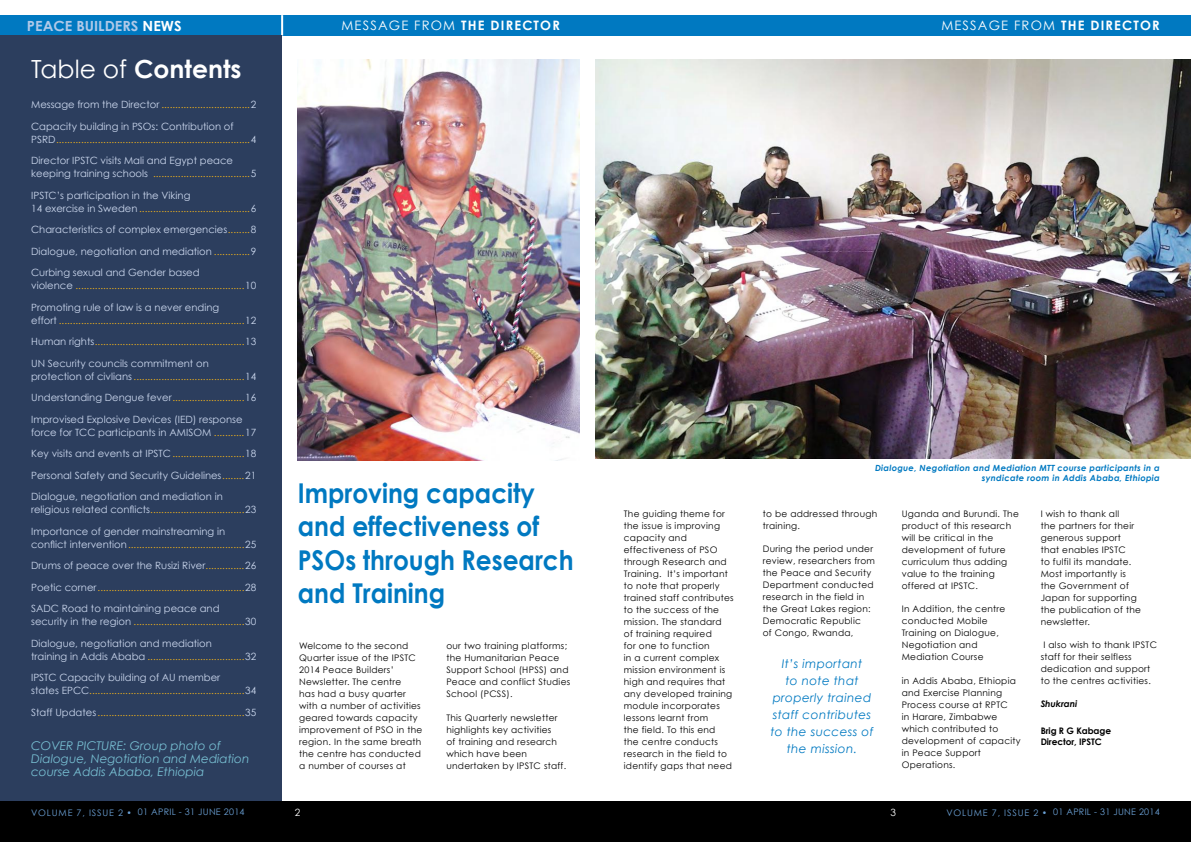
<style>
.page{position:relative;width:1191px;height:842px;background:#fff}
.page>*{position:absolute;margin:0;border:0;box-sizing:border-box;transform-origin:0 0}
.t1{font:700 27.3px/33.2px "Century Gothic";color:#0079c1;scale:.91 1}
.t2{font:700 25px "Century Gothic";color:#fff}
.t3{font:700 14px "Century Gothic";color:#b1c9e8;scale:1.04 1}
.t4{font:700 13px "Century Gothic";letter-spacing:.09em;color:#fff}
.t5{font:13px "Century Gothic";letter-spacing:.09em;color:#fff}
.t6{font:italic 12px/13px "Century Gothic";color:#78c0d3}
.t7{font:italic 12px/17px "Century Gothic";letter-spacing:.03em;color:#0079c1;text-align:center}
.t8{font:10px/21.5px "Century Gothic";color:#ccd8ee}
.t9{font:10px/21.5px "Century Gothic";color:#f2b31b}
.t10{font:10px "Century Gothic";color:#fff}
.t11{font:9px/12px "Century Gothic";letter-spacing:.03em;color:#000}
.t12{font:9px "Century Gothic";letter-spacing:.03em;color:#6ba1d6}
.t13{font:700 9px/11px "Century Gothic";letter-spacing:-.01em;color:#000}
.t14{font:italic 700 9px "Century Gothic";letter-spacing:-.01em;color:#000}
.t15{font:italic 700 8.5px/10.2px "Century Gothic";letter-spacing:.03em;color:#0079c1;text-align:right}
.s1{color:#fff}
.s2{font-weight:400}
.s3{color:#f2b31b}
.s4{color:#ccd8ee}
</style>
<div class="page">
<div style="left:0;top:801px;width:595px;height:41px;background:#000"></div>
<div style="left:595px;top:801px;width:596px;height:41px;background:#000"></div>
<div style="left:0;top:15px;width:595px;height:20px;background:#0079c1"></div>
<div style="left:595px;top:15px;width:596px;height:20px;background:#0079c1"></div>
<img style="left:595px;top:60px;width:596px;height:399px">
<img style="left:298px;top:60px;width:281px;height:401px">
<hr style="left:281px;top:15px;width:2px;height:20px;background:#fff">
<div style="left:0;top:35px;width:281px;height:766px;background:#2c3e5e"></div>
<h3 class="t3" style="left:27px;top:17px;width:150px">PEACE BUILDERS <span class="s1">N EWS</span></h3>
<h2 class="t2" style="left:31px;top:53px;width:212px"><span class="s2">Table of</span> Contents</h2>
<p class="t8" style="left:31px;top:94px;width:226px">Message from the Director <span class="s3">................................</span>2<br>Capacity building in PSOs: Contribution of</p>
<p class="t9" style="left:31px;top:128px;width:227px"><span class="s4">PSRD</span> ......................................................................<span class="s4">4<br>Director IPSTC visits Mali and Egypt peace</span></p>
<p class="t8" style="left:31px;top:163px;width:227px">keeping training schools <span class="s3">...................................</span>5<br>IPSTC’s participation in the Viking</p>
<p class="t8" style="left:31px;top:197px;width:227px;text-align:justify">14 exercise in Sweden <span class="s3">........................................</span>6<br>Characteristics of complex emergencies<span class="s3">........</span>8<br>Dialogue, negotiation and mediation <span class="s3">.............</span>9<br>Curbing sexual and Gender based</p>
<p class="t9" style="left:31px;top:275px;width:227px"><span class="s4">violence</span> .............................................................<span class="s4">10<br>Promoting rule of law is a never ending</span></p>
<p class="t9" style="left:31px;top:309px;width:226px;text-align:justify"><span class="s4">effort</span> ...................................................................<span class="s4">12<br>Human rights</span>......................................................<span class="s4">13<br>UN Security councils commitment on</span></p>
<p class="t8" style="left:31px;top:365px;width:227px;text-align:justify">protection of civlians <span class="s3">........................................</span>14<br>Understanding Dengue fever<span class="s3">..........................</span>16<br>Improvised Explosive Devices (IED) response</p>
<p class="t8" style="left:31px;top:421px;width:227px;text-align:justify">force for TCC participants in AMISOM <span class="s3">...........</span>17<br>Key visits and events at IPSTC <span class="s3">..........................</span>18<br>Personal Safety and Security Guidelines<span class="s3">........</span>21<br>Dialogue, negotiation and mediation in</p>
<p class="t8" style="left:31px;top:499px;width:226px">religious related conflicts<span class="s3">..................................</span>23<br>Importance of gender mainstreaming in</p>
<p class="t9" style="left:31px;top:533px;width:227px;text-align:justify"><span class="s4">conflict intervention</span>..........................................<span class="s4">25<br>Drums of peace over the Rusizi River</span>..............<span class="s4">26<br>Poetic corner</span>.....................................................<span class="s4">28<br>SADC Road to maintaining peace and</span></p>
<p class="t8" style="left:31px;top:611px;width:226px">security in the region <span class="s3">........................................</span>30<br>Dialogue, negotiation and mediation</p>
<p class="t8" style="left:31px;top:645px;width:226px">training in Addis Ababa <span class="s3">...................................</span>32<br>IPSTC Capacity building of AU member</p>
<p class="t9" style="left:31px;top:680px;width:226px"><span class="s4">states EPCC</span>........................................................<span class="s4">34<br>Staff Updates</span>.....................................................<span class="s4">35</span></p>
<h3 class="t6" style="left:31px;top:739px;width:220px">COVER PICTURE: Group photo of<br>Dialogue, Negotiation and Mediation course Addis Ababa, Ethiopia</h3>
<h3 class="t5" style="left:341px;top:18px;width:83px">MESSAGE FRO</h3>
<h3 class="t4" style="left:443px;top:17px;width:118px"><span class="s2">M</span> TH E DIRECTOR</h3>
<h3 class="t5" style="left:941px;top:18px;width:83px">MESSAGE FRO</h3>
<h3 class="t4" style="left:1043px;top:17px;width:118px"><span class="s2">M</span> TH E DIRECTOR</h3>
<h1 class="t1" style="left:298px;top:476px;width:305px">Improving capacity and effectiveness of<br>PSOs through Research and Training</h1>
<p class="t11" style="left:299px;top:640px;width:125px">Welcome to the second<br>Quarter issue of the IPSTC<br>2014 Peace Builders’<br>Newsletter. The centre<br>has had a busy quarter with a number of activities geared towards capacity improvement of PSO in the region. In the same breath the centre has conducted a number of courses at</p>
<p class="t11" style="left:446px;top:640px;width:125px">our two training platforms; the Humanitarian Peace<br>Support School (HPSS) and<br>Peace and conflict Studies<br>School (PCSS).</p>
<p class="t11" style="left:446px;top:711px;width:121px">This Quarterly newsletter highlights key activities<br>of training and research which have been undertaken by IPSTC staff.</p>
<p class="t15" style="left:875px;top:462px;width:286px">Dialogue, Negotiation and Mediation MTT course participants in a syndicate room in Addis Ababa, Ethiopia</p>
<p class="t11" style="left:624px;top:508px;width:111px">The guiding theme for the issue is improving capacity and effectiveness of PSO through Research and<br>Training. It’s important to note that properly trained staff contributes to the success of the mission. The standard<br>of training required<br>for one to function<br>in a current complex mission environment is high and requires that any developed training module incorporates lessons learnt from<br>the field. To this end<br>the centre conducts research in the field to identify gaps that need</p>
<p class="t11" style="left:763px;top:508px;width:116px">to be addressed through training.</p>
<p class="t11" style="left:763px;top:543px;width:114px">During the period under review, researchers from the Peace and Security<br>Department conducted research in the field in the Great Lakes region:<br>Democratic Republic<br>of Congo, Rwanda,</p>
<h3 class="t7" style="left:770px;top:655px;width:105px">It’s important<br>to note that properly trained staff contributes to the success of the mission.</h3>
<p class="t11" style="left:901px;top:508px;width:119px">Uganda and Burundi. The product of this research will be critical in the development of future curriculum thus adding value to the training offered at IPSTC.</p>
<p class="t11" style="left:901px;top:603px;width:105px">In Addition, the centre conducted Mobile<br>Training on Dialogue,<br>Negotiation and<br>Mediation Course</p>
<p class="t11" style="left:901px;top:674px;width:120px">in Addis Ababa, Ethiopia and Exercise Planning<br>Process course at RPTC<br>in Harare, Zimbabwe which contributed to development of capacity in Peace Support<br>Operations.</p>
<p class="t11" style="left:1040px;top:507px;width:102px">I wish to thank all<br>the partners for their generous support that enables IPSTC<br>to fulfil its mandate.<br>Most importantly is the Government of<br>Japan for supporting the publication of the newsletter.</p>
<p class="t11" style="left:1040px;top:639px;width:118px;text-indent:3px">I also wish to thank IPSTC staff for their selfless dedication and support to the centres activities.</p>
<p class="t14" style="left:1040px;top:697px;width:38px">Shukrani</p>
<p class="t13" style="left:1040px;top:725px;width:72px">Brig R G Kabage<br>Director, IPSTC</p>
<p class="t12" style="left:31px;top:807px;width:215px">Volume 7, Issue 2 • 01 april - 31 june 2014</p>
<p class="t10" style="left:295px;top:806px;width:7px">2</p>
<p class="t10" style="left:890px;top:806px;width:7px">3</p>
<p class="t12" style="left:946px;top:807px;width:215px">Volume 7, Issue 2 • 01 april - 31 june 2014</p>
</div>
